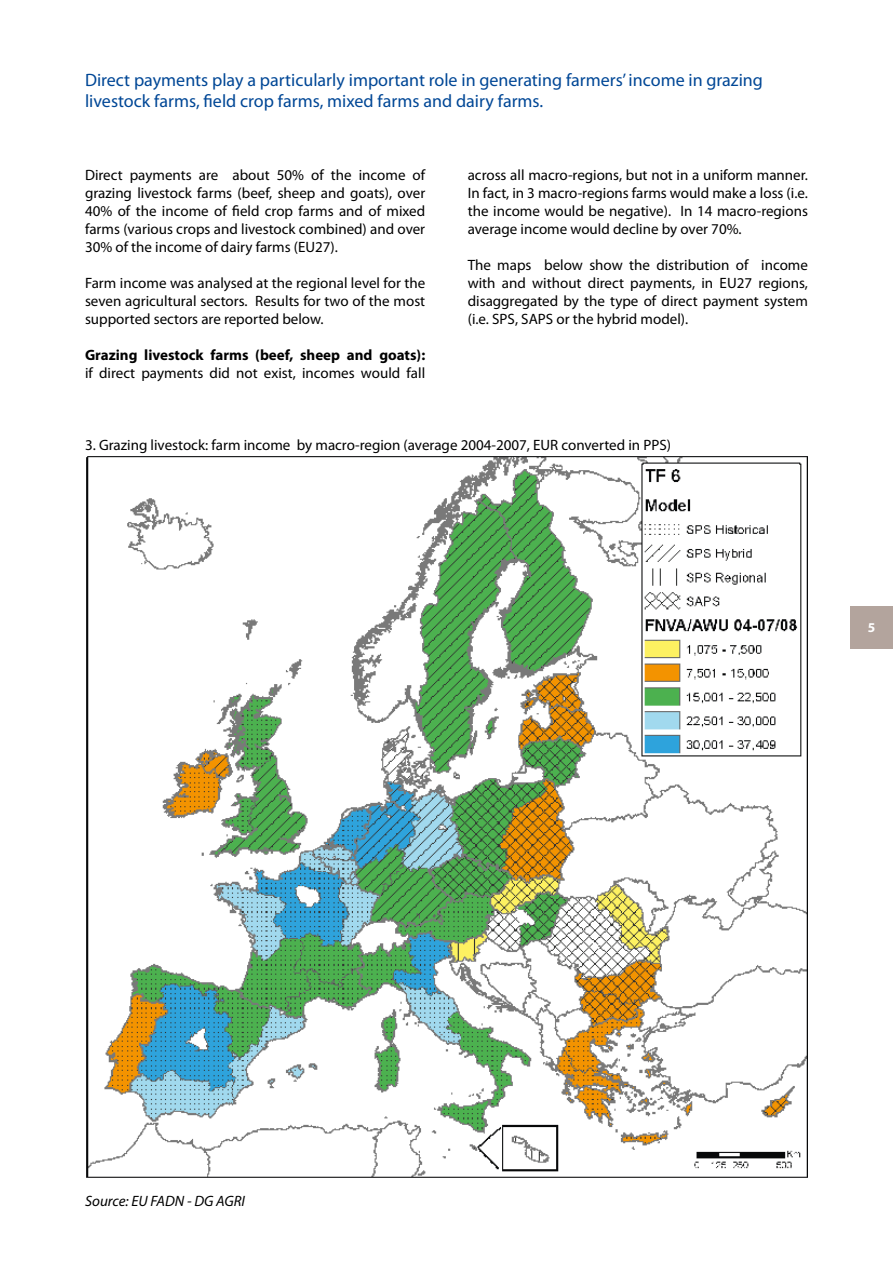
<style>
.page{position:relative;width:893px;height:1263px;background:#fff}
.page>*{position:absolute;margin:0;border:0;box-sizing:border-box;transform-origin:0 0}
.t1{font:18px/21.6px "Myriad Pro";color:#004796}
.t2{font:15px/18px "Myriad Pro";color:#000;text-align:justify}
.t3{font:700 15px "Myriad Pro";color:#000}
.t4{font:italic 15px "Myriad Pro";color:#000}
.t5{font:700 13.5px "Myriad Pro";color:#fff}
</style>
<div class="page">
<div style="left:850px;top:606px;width:43px;height:42px;background:#b3a49d"></div>
<img style="left:86px;top:456px;width:722px;height:722px">
<p class="t1" style="left:85px;top:69px;width:679px">Direct payments play a particularly important role in generating farmers’ income in grazing livestock farms, field crop farms, mixed farms and dairy farms.</p>
<p class="t2" style="left:85px;top:166px;width:342px">Direct payments are about 50% of the income of grazing livestock farms (beef, sheep and goats), over 40% of the income of field crop farms and of mixed farms (various crops and livestock combined) and over 30% of the income of dairy farms (EU27).</p>
<p class="t2" style="left:85px;top:274px;width:342px">Farm income was analysed at the regional level for the seven agricultural sectors. Results for two of the most supported sectors are reported below.</p>
<p class="t3" style="left:85px;top:347px;width:342px">Grazing livestock farms (beef, sheep and goats):</p>
<p class="t2" style="left:85px;top:364px;width:342px">if direct payments did not exist, incomes would fall</p>
<p class="t2" style="left:468px;top:166px;width:342px">across all macro-regions, but not in a uniform manner.<br>In fact, in 3 macro-regions farms would make a loss (i.e. the income would be negative). In 14 macro-regions average income would decline by over 70%.</p>
<p class="t2" style="left:468px;top:256px;width:342px">The maps below show the distribution of income with and without direct payments, in EU27 regions, disaggregated by the type of direct payment system (i.e. SPS, SAPS or the hybrid model).</p>
<p class="t2" style="left:85px;top:436px;width:587px">3. Grazing livestock: farm income by macro-region (average 2004-2007, EUR converted in PPS)</p>
<p class="t5" style="left:868px;top:620px;width:9px">5</p>
<p class="t4" style="left:85px;top:1193px;width:162px">Source: EU FADN - DG AGRI</p>
</div>
